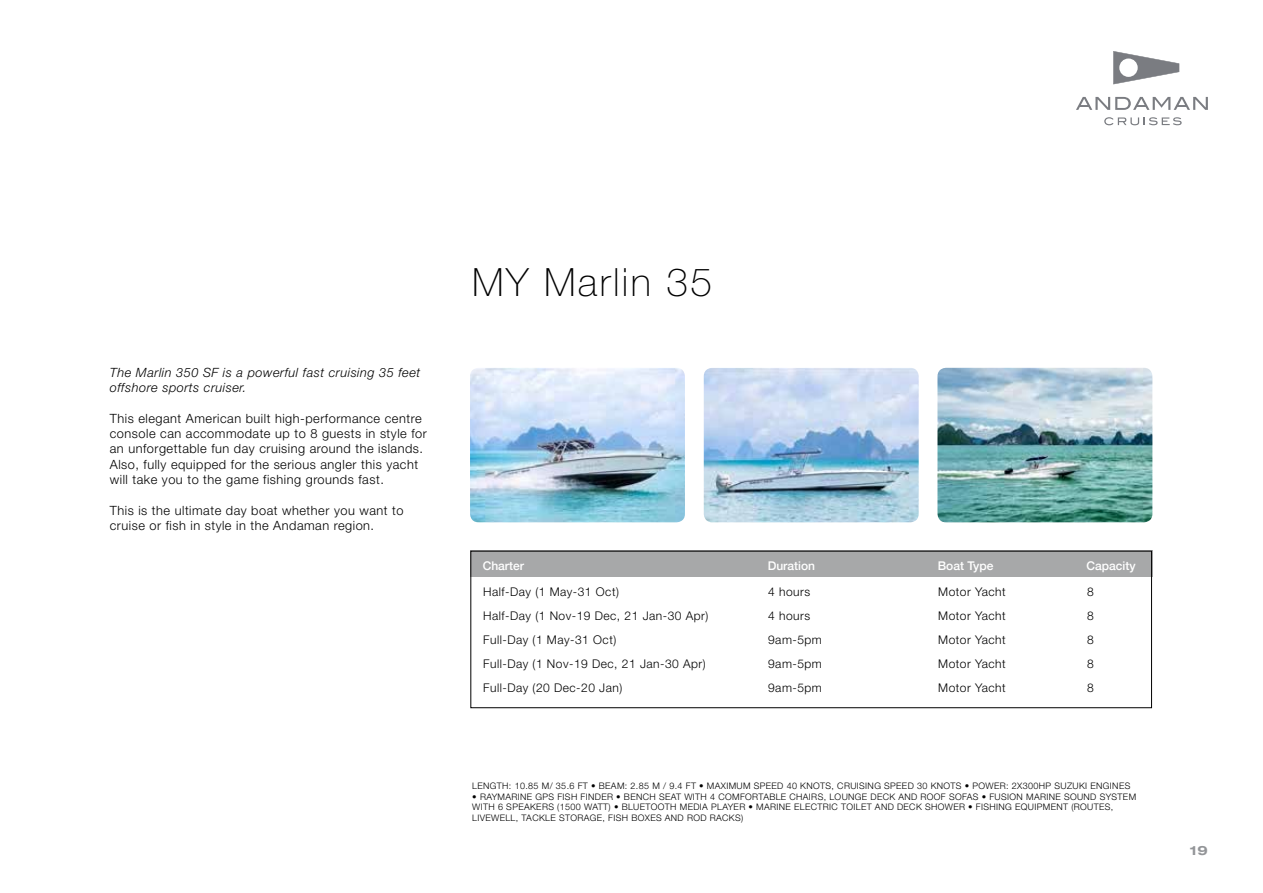
<style>
.page{position:relative;width:1263px;height:893px;background:#fff}
.page>*{position:absolute;margin:0;border:0;box-sizing:border-box;transform-origin:0 0}
.t1{font:100 39px "Helvetica Neue LT Std";letter-spacing:.06em;color:#000}
.t2{font:300 12.75px/15.3px "Helvetica Neue LT Std";letter-spacing:.04em;color:#000}
.t3{font:italic 300 12.75px/15.3px "Helvetica Neue LT Std";letter-spacing:.04em;color:#000}
.t4{font:700 expanded 12.75px "Helvetica Neue LT Std";color:#939598}
.t5{font:300 12px "Helvetica Neue LT Std";letter-spacing:.04em;color:#000}
.t6{font:500 12px "Helvetica Neue";color:#fff}
.t7{font:300 9px/10.8px "Helvetica Neue LT Std";letter-spacing:.04em;color:#000}
</style>
<div class="page">
<svg style="left:1076px;top:97px;width:132px;height:13px"></svg>
<svg style="left:1104px;top:117px;width:78px;height:8px"></svg>
<svg style="left:1113px;top:51px;width:66px;height:33px"></svg>
<div style="left:1119px;top:59px;width:19px;height:18px;background:#fff;border-radius:50%"></div>
<img style="left:470px;top:368px;width:215px;height:154px">
<img style="left:704px;top:368px;width:215px;height:154px">
<img style="left:937px;top:368px;width:215px;height:154px">
<div style="left:470px;top:551px;width:682px;height:26px;background:#a7a8a9"></div>
<div style="left:470px;top:551px;width:682px;height:157px;border:1px solid #000"></div>
<h2 class="t3" style="left:110px;top:365px;width:312px">The Marlin 350 SF is a powerful fast cruising 35 feet offshore sports cruiser.</h2>
<p class="t2" style="left:110px;top:410px;width:318px">This elegant American built high-performance centre console can accommodate up to 8 guests in style for an unforgettable fun day cruising around the islands.<br>Also, fully equipped for the serious angler this yacht will take you to the game fishing grounds fast.</p>
<h2 class="t2" style="left:110px;top:502px;width:295px">This is the ultimate day boat whether you want to cruise or fish in style in the Andaman region.</h2>
<h1 class="t1" style="left:472px;top:260px;width:241px">MY Marlin 35</h1>
<h3 class="t6" style="left:483px;top:556px;width:43px">Charter</h3>
<h3 class="t6" style="left:768px;top:556px;width:49px">Duration</h3>
<h3 class="t6" style="left:938px;top:556px;width:57px">Boat Type</h3>
<h3 class="t6" style="left:1086px;top:556px;width:51px">Capacity</h3>
<h3 class="t5" style="left:483px;top:584px;width:137px">Half-Day (1 May-31 Oct)</h3>
<h3 class="t5" style="left:768px;top:584px;width:43px">4 hours</h3>
<h3 class="t5" style="left:938px;top:584px;width:69px">Motor Yacht</h3>
<h3 class="t5" style="left:1087px;top:584px;width:8px">8</h3>
<h3 class="t5" style="left:483px;top:608px;width:227px">Half-Day (1 Nov-19 Dec, 21 Jan-30 Apr)</h3>
<h3 class="t5" style="left:768px;top:608px;width:43px">4 hours</h3>
<h3 class="t5" style="left:938px;top:608px;width:69px">Motor Yacht</h3>
<h3 class="t5" style="left:1087px;top:608px;width:8px">8</h3>
<h3 class="t5" style="left:483px;top:632px;width:135px">Full-Day (1 May-31 Oct)</h3>
<h3 class="t5" style="left:768px;top:632px;width:55px">9am-5pm</h3>
<h3 class="t5" style="left:938px;top:632px;width:69px">Motor Yacht</h3>
<h3 class="t5" style="left:1087px;top:632px;width:8px">8</h3>
<h3 class="t5" style="left:483px;top:656px;width:224px">Full-Day (1 Nov-19 Dec, 21 Jan-30 Apr)</h3>
<h3 class="t5" style="left:768px;top:656px;width:55px">9am-5pm</h3>
<h3 class="t5" style="left:938px;top:656px;width:69px">Motor Yacht</h3>
<h3 class="t5" style="left:1087px;top:656px;width:8px">8</h3>
<h3 class="t5" style="left:483px;top:680px;width:141px">Full-Day (20 Dec-20 Jan)</h3>
<h3 class="t5" style="left:768px;top:680px;width:55px">9am-5pm</h3>
<h3 class="t5" style="left:938px;top:680px;width:69px">Motor Yacht</h3>
<h3 class="t5" style="left:1087px;top:680px;width:8px">8</h3>
<p class="t7" style="left:472px;top:780px;width:660px">LENGTH: 10.85 M/ 35.6 FT • BEAM: 2.85 M / 9.4 FT • MAXIMUM SPEED 40 KNOTS, CRUISING SPEED 30 KNOTS • POWER: 2X300HP SUZUKI ENGINES</p>
<p class="t7" style="left:472px;top:791px;width:665px">• RAYMARINE GPS FISH FINDER • BENCH SEAT WITH 4 COMFORTABLE CHAIRS, LOUNGE DECK AND ROOF SOFAS • FUSION MARINE SOUND SYSTEM<br>WITH 6 SPEAKERS (1500 WATT) • BLUETOOTH MEDIA PLAYER • MARINE ELECTRIC TOILET AND DECK SHOWER • FISHING EQUIPMENT (ROUTES,<br>LIVEWELL, TACKLE STORAGE, FISH BOXES AND ROD RACKS)</p>
<h2 class="t4" style="left:1190px;top:842px;width:20px">19</h2>
</div>
